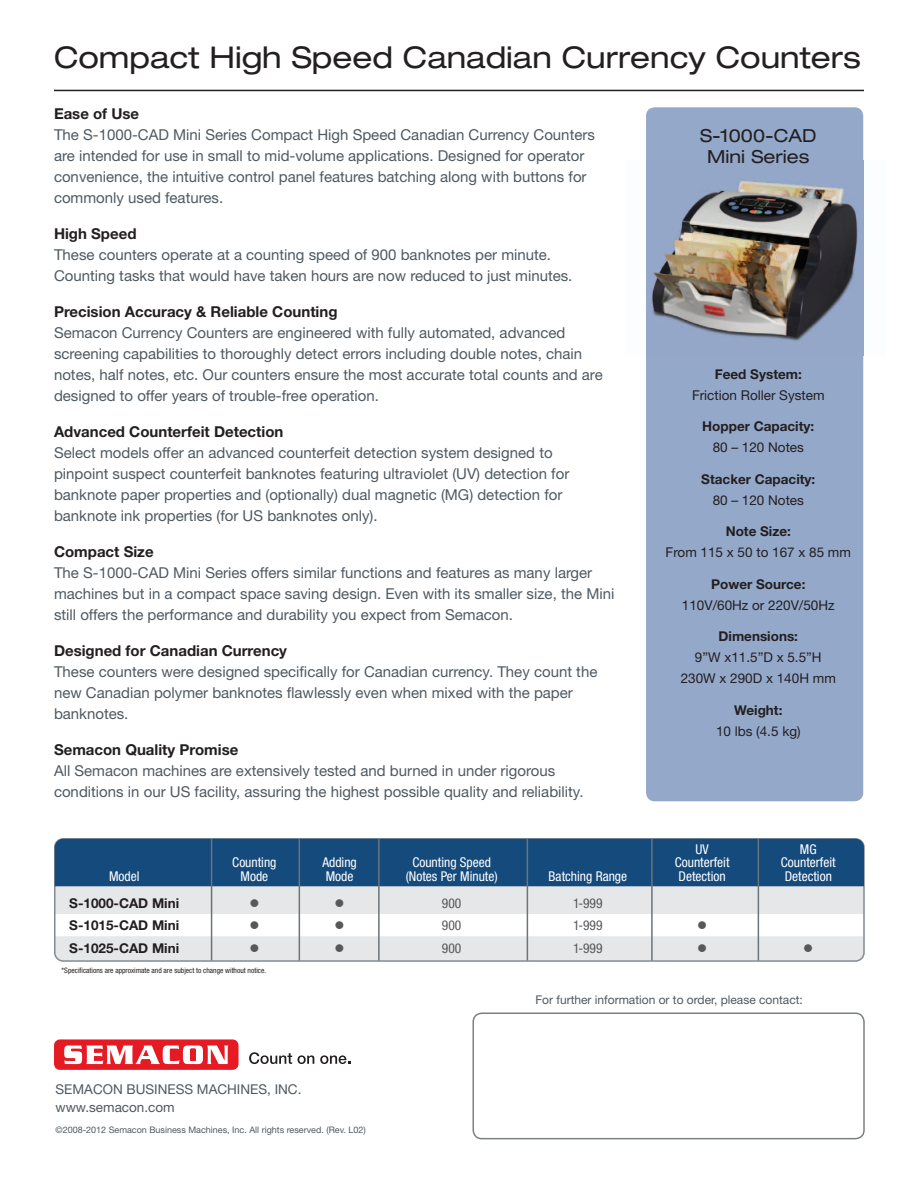
<style>
.page{position:relative;width:918px;height:1188px;background:#fff}
.page>*{position:absolute;margin:0;border:0;box-sizing:border-box;transform-origin:0 0}
.t1{font:expanded 30px "Helvetica Neue";color:#231f20}
.t2{font:expanded 18px/21px "Helvetica Neue";color:#231f20;text-align:center}
.t3{font:15px/21px "Helvetica Neue";color:#4f5960}
.t4{font:700 15px "Helvetica Neue";color:#231f20}
.t5{font:13.5px/21px "Helvetica Neue";color:#231f20;text-align:center}
.t6{font:700 13.5px/22.5px "Helvetica Neue";color:#231f20;text-align:justify}
.t7{font:condensed 13.5px/13.5px "Helvetica Neue";color:#fff;text-align:center}
.t8{font:13.5px/18px "Helvetica Neue";color:#4f5960}
.t9{font:condensed 13.5px/22.5px "Helvetica Neue";color:#57585a;text-align:justify}
.t10{font:13.5px/22.5px "Wingdings";color:#57585a;text-align:justify}
.t11{font:12px "Helvetica Neue";color:#4f5960}
.t12{font:9px "Helvetica Neue";color:#4f5960}
.t13{font:condensed 7.5px "Helvetica Neue";color:#231f20}
</style>
<div class="page">
<div style="left:646px;top:107px;width:217px;height:694px;background:#94a8ca;border-radius:9px"></div>
<img style="left:651px;top:179px;width:207px;height:162px">
<div style="left:473px;top:1013px;width:392px;height:126px;border:2px solid #7b8082;border-radius:9px"></div>
<hr style="left:54px;top:90px;width:810px;height:1px;background:#231f20">
<div style="left:55px;top:883px;width:809px;height:31px;background:#e6e7e9"></div>
<div style="left:55px;top:839px;width:809px;height:47px;background:#144a7c"></div>
<hr style="left:211px;top:839px;width:1px;height:122px;background:#6a747b">
<hr style="left:299px;top:839px;width:1px;height:122px;background:#6a747b">
<hr style="left:378px;top:839px;width:2px;height:122px;background:#6a747b">
<hr style="left:527px;top:839px;width:1px;height:122px;background:#6a747b">
<hr style="left:651px;top:839px;width:2px;height:122px;background:#6a747b">
<hr style="left:758px;top:839px;width:1px;height:122px;background:#6a747b">
<svg style="left:54px;top:1039px;width:185px;height:31px"></svg>
<svg style="left:249px;top:1052px;width:65px;height:12px"></svg>
<svg style="left:320px;top:1055px;width:30px;height:9px"></svg>
<svg style="left:55px;top:922px;width:809px;height:39px"></svg>
<h1 class="t1" style="left:54px;top:46px;width:808px">Compact High Speed Canadian Currency Counters</h1>
<p class="t4" style="left:54px;top:108px;width:87px">Ease of Use</p>
<p class="t3" style="left:54px;top:126px;width:542px">The S-1000-CAD Mini Series Compact High Speed Canadian Currency Counters are intended for use in small to mid-volume applications. Designed for operator convenience, the intuitive control panel features batching along with buttons for commonly used features.</p>
<p class="t4" style="left:54px;top:228px;width:84px">High Speed</p>
<p class="t3" style="left:54px;top:246px;width:520px">These counters operate at a counting speed of 900 banknotes per minute.<br>Counting tasks that would have taken hours are now reduced to just minutes.</p>
<p class="t4" style="left:54px;top:306px;width:285px">Precision Accuracy &amp; Reliable Counting</p>
<p class="t3" style="left:54px;top:324px;width:550px">Semacon Currency Counters are engineered with fully automated, advanced screening capabilities to thoroughly detect errors including double notes, chain notes, half notes, etc. Our counters ensure the most accurate total counts and are designed to offer years of trouble-free operation.</p>
<p class="t4" style="left:54px;top:426px;width:231px">Advanced Counterfeit Detection</p>
<p class="t3" style="left:54px;top:444px;width:517px">Select models offer an advanced counterfeit detection system designed to pinpoint suspect counterfeit banknotes featuring ultraviolet (UV) detection for banknote paper properties and (optionally) dual magnetic (MG) detection for banknote ink properties (for US banknotes only).</p>
<p class="t4" style="left:54px;top:546px;width:101px">Compact Size</p>
<p class="t3" style="left:54px;top:564px;width:562px">The S-1000-CAD Mini Series offers similar functions and features as many larger machines but in a compact space saving design. Even with its smaller size, the Mini still offers the performance and durability you expect from Semacon.</p>
<p class="t4" style="left:54px;top:645px;width:235px">Designed for Canadian Currency</p>
<p class="t3" style="left:54px;top:663px;width:545px">These counters were designed specifically for Canadian currency. They count the new Canadian polymer banknotes flawlessly even when mixed with the paper banknotes.</p>
<p class="t4" style="left:54px;top:744px;width:186px">Semacon Quality Promise</p>
<p class="t3" style="left:54px;top:762px;width:531px">All Semacon machines are extensively tested and burned in under rigorous conditions in our US facility, assuring the highest possible quality and reliability.</p>
<p class="t2" style="left:700px;top:127px;width:118px">S-1000-CAD<br>Mini Series</p>
<p class="t6" style="left:715px;top:364px;width:89px">Feed System:</p>
<p class="t5" style="left:692px;top:386px;width:134px">Friction Roller System</p>
<p class="t6" style="left:702px;top:417px;width:113px">Hopper Capacity:</p>
<p class="t5" style="left:713px;top:438px;width:93px">80 – 120 Notes</p>
<p class="t6" style="left:701px;top:469px;width:116px">Stacker Capacity:</p>
<p class="t5" style="left:713px;top:491px;width:93px">80 – 120 Notes</p>
<p class="t6" style="left:726px;top:522px;width:67px">Note Size:</p>
<p class="t5" style="left:666px;top:543px;width:187px">From 115 x 50 to 167 x 85 mm</p>
<p class="t6" style="left:711px;top:574px;width:96px">Power Source:</p>
<p class="t5" style="left:682px;top:596px;width:154px">110V/60Hz or 220V/50Hz</p>
<p class="t6" style="left:719px;top:627px;width:81px">Dimensions:</p>
<p class="t5" style="left:681px;top:648px;width:157px">9”W x11.5”D x 5.5”H<br>230W x 290D x 140H mm</p>
<p class="t6" style="left:734px;top:700px;width:50px">Weight:</p>
<p class="t5" style="left:716px;top:722px;width:86px">10 lbs (4.5 kg)</p>
<p class="t7" style="left:109px;top:870px;width:32px">Model</p>
<p class="t6" style="left:69px;top:893px;width:111px">S-1000-CAD Mini S-1015-CAD Mini S-1025-CAD Mini</p>
<p class="t7" style="left:232px;top:857px;width:46px">Counting<br>Mode</p>
<p class="t10" style="left:249px;top:892px;width:12px">● ● ●</p>
<p class="t13" style="left:62px;top:967px;width:206px">*Specifications are approximate and are subject to change without notice.</p>
<p class="t7" style="left:322px;top:857px;width:36px;text-align:left">Adding<br>Mode</p>
<p class="t10" style="left:335px;top:892px;width:12px">● ● ●</p>
<p class="t8" style="left:56px;top:1082px;width:247px">SEMACON BUSINESS MACHINES, INC. www.semacon.com</p>
<p class="t12" style="left:56px;top:1127px;width:312px">©2008-2012 Semacon Business Machines, Inc. All rights reserved. (Rev. L02)</p>
<p class="t7" style="left:406px;top:857px;width:93px">Counting Speed (Notes Per Minute)</p>
<p class="t9" style="left:442px;top:893px;width:21px">900<br>900<br>900</p>
<p class="t7" style="left:549px;top:870px;width:80px">Batching Range</p>
<p class="t9" style="left:573px;top:893px;width:31px">1-999<br>1-999<br>1-999</p>
<p class="t7" style="left:675px;top:843px;width:56px">UV<br>Counterfeit<br>Detection</p>
<p class="t7" style="left:781px;top:843px;width:56px">MG<br>Counterfeit<br>Detection</p>
<p class="t10" style="left:803px;top:937px;width:12px">●</p>
<p class="t11" style="left:535px;top:995px;width:269px">For further information or to order, please contact:</p>
</div>
